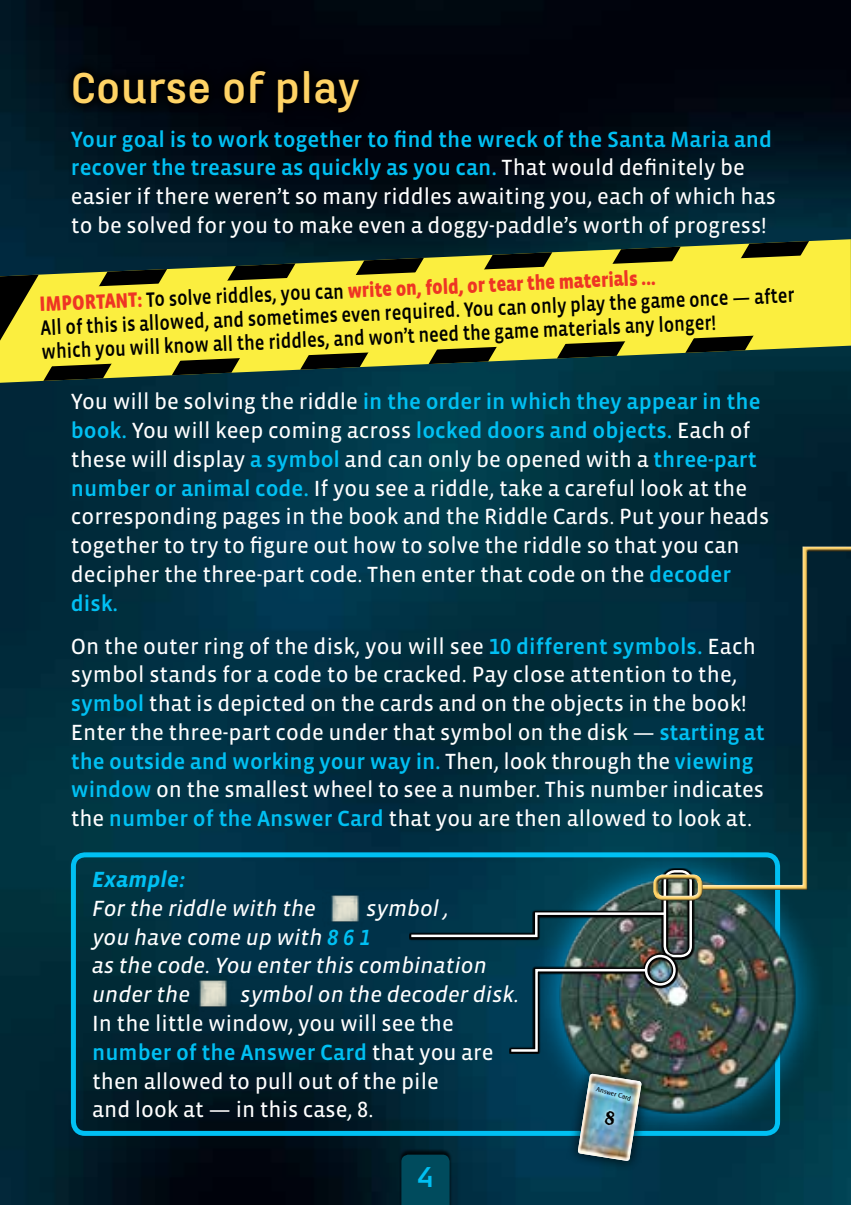
<style>
.page{position:relative;width:851px;height:1205px;background:#fff}
.page>*{position:absolute;margin:0;border:0;box-sizing:border-box;transform-origin:0 0}
.t1{font:700 45px "Marianina X Wd FY";color:#ffd365}
.t2{font:700 30px "Marianina X Wd FY";color:#00c0f3}
.t3{font:22.5px/28.8px "Vista Sans OT";color:#fff}
.t4{font:italic 22.5px/28.8px "Vista Sans OT";color:#fff}
.t5{font:italic 700 22.5px "Vista Sans OT";color:#00c0f3}
.t6{font:500 21.25px/23.5px "Vista Sans OT";color:#000;scale:.86 1}
.t7{font:6.5px "Clear Gothic Antique";color:#000}
.s1{font-weight:500;color:#00c0f3}
.s2{font-weight:900;color:#ee3524}
</style>
<div class="page">
<img style="left:0;top:0;width:850px;height:1205px">
<div style="left:399px;top:1149px;width:53px;height:56px;background:#000;opacity:.75"></div>
<div style="left:401px;top:1154px;width:48px;height:51px;background:#004b5d"></div>
<svg style="left:0;top:239px;width:850px;height:144px;background:#79893c"></svg>
<svg style="left:0;top:241px;width:809px;height:140px;background:#2b4633"></svg>
<svg style="left:34px;top:255px;width:775px;height:112px;background:#cac438"></svg>
<div style="left:71px;top:852px;width:709px;height:284px;border:5px solid #00c0f3;border-radius:12px"></div>
<div style="left:528px;top:846px;width:298px;height:298px;background:#00aeef;opacity:.75"></div>
<img style="left:555px;top:891px;width:245px;height:227px">
<svg style="left:409px;top:868px;width:285px;height:91px;background:#114251"></svg>
<svg style="left:409px;top:911px;width:258px;height:27px;background:#2a4e58"></svg>
<div style="left:663px;top:870px;width:28px;height:87px;border:2px solid #fff;border-radius:10px"></div>
<img style="left:509px;top:952px;width:168px;height:102px">
<div style="left:644px;top:955px;width:31px;height:30px;border:2px solid #fff;border-radius:50%"></div>
<img style="left:508px;top:967px;width:140px;height:86px">
<div style="left:566px;top:1062px;width:86px;height:110px;background:#000;opacity:.75"></div>
<img style="left:322px;top:891px;width:45px;height:36px">
<div style="left:699px;top:546px;width:151px;height:345px;background:#000;opacity:.75"></div>
<div style="left:650px;top:872px;width:54px;height:25px;background:#fff;opacity:.75"></div>
<div style="left:650px;top:877px;width:54px;height:24px;background:#000;opacity:.75"></div>
<img style="left:191px;top:975px;width:45px;height:36px">
<div style="left:61px;top:58px;width:309px;height:67px;background:linear-gradient(to right,#00080f,#000004)"></div>
<img style="left:577px;top:1073px;width:64px;height:88px">
<h1 class="t1" style="left:71px;top:64px;width:290px">Course of play</h1>
<p class="t3" style="left:71px;top:125px;width:706px"><span class="s1">Your goal is to work together to find the wreck of the Santa Maria and recover the treasure as quickly as you can.</span> That would definitely be easier if there weren’t so many riddles awaiting you, each of which has to be solved for you to make even a doggy-paddle’s worth of progress!</p>
<p class="t6" style="left:39px;top:296px;width:879px;rotate:-3deg"><sup>IMPOR</sup><span class="s2">TANT:</span> To solve riddles, you can <span class="s2">write on, fold, or tear the materials ...<br></span>All of this is allowed, and sometimes even required. You can only play the game once — after which you will know all the riddles, and won’t need the game materials any longer!</p>
<p class="t3" style="left:71px;top:388px;width:700px">You will be solving the riddle <span class="s1">in the order in which they appear in the book.</span> You will keep coming across <span class="s1">locked doors and objects.</span> Each of these will display <span class="s1">a symbol</span> and can only be opened with a <span class="s1">three-part number or animal code.</span> If you see a riddle, take a careful look at the corresponding pages in the book and the Riddle Cards. Put your heads together to try to figure out how to solve the riddle so that you can decipher the three-part code. Then enter that code on the <span class="s1">decoder disk.</span></p>
<p class="t3" style="left:71px;top:632px;width:695px">On the outer ring of the disk, you will see <span class="s1">10 different symbols.</span> Each symbol stands for a code to be cracked. Pay close attention to the, <span class="s1">symbol</span> that is depicted on the cards and on the objects in the book!<br>Enter the three-part code under that symbol on the disk — <span class="s1">starting at the outside and working your way in.</span> Then, look through the <span class="s1">viewing window</span> on the smallest wheel to see a number. This number indicates the <span class="s1">number of the Answer Card</span> that you are then allowed to look at.</p>
<p class="t5" style="left:92px;top:868px;width:94px">Example:</p>
<p class="t4" style="left:92px;top:894px;width:225px">For the riddle with the</p>
<p class="t4" style="left:92px;top:894px;width:396px;text-indent:274px">symbol , you have come up with <span class="s1">8 6 1<br></span>as the code. You enter this combination under the</p>
<p class="t4" style="left:240px;top:980px;width:280px">symbol on the decoder disk.</p>
<p class="t3" style="left:92px;top:1009px;width:403px">In the little window, you will see the <span class="s1">number of the Answer Card</span> that you are then allowed to pull out of the pile<br>and look at — in this case, 8.</p>
<p class="t7" style="left:597px;top:1085px;width:37px;rotate:16deg">Answer Card</p>
<h2 class="t2" style="left:416px;top:1161px;width:19px">4</h2>
</div>
